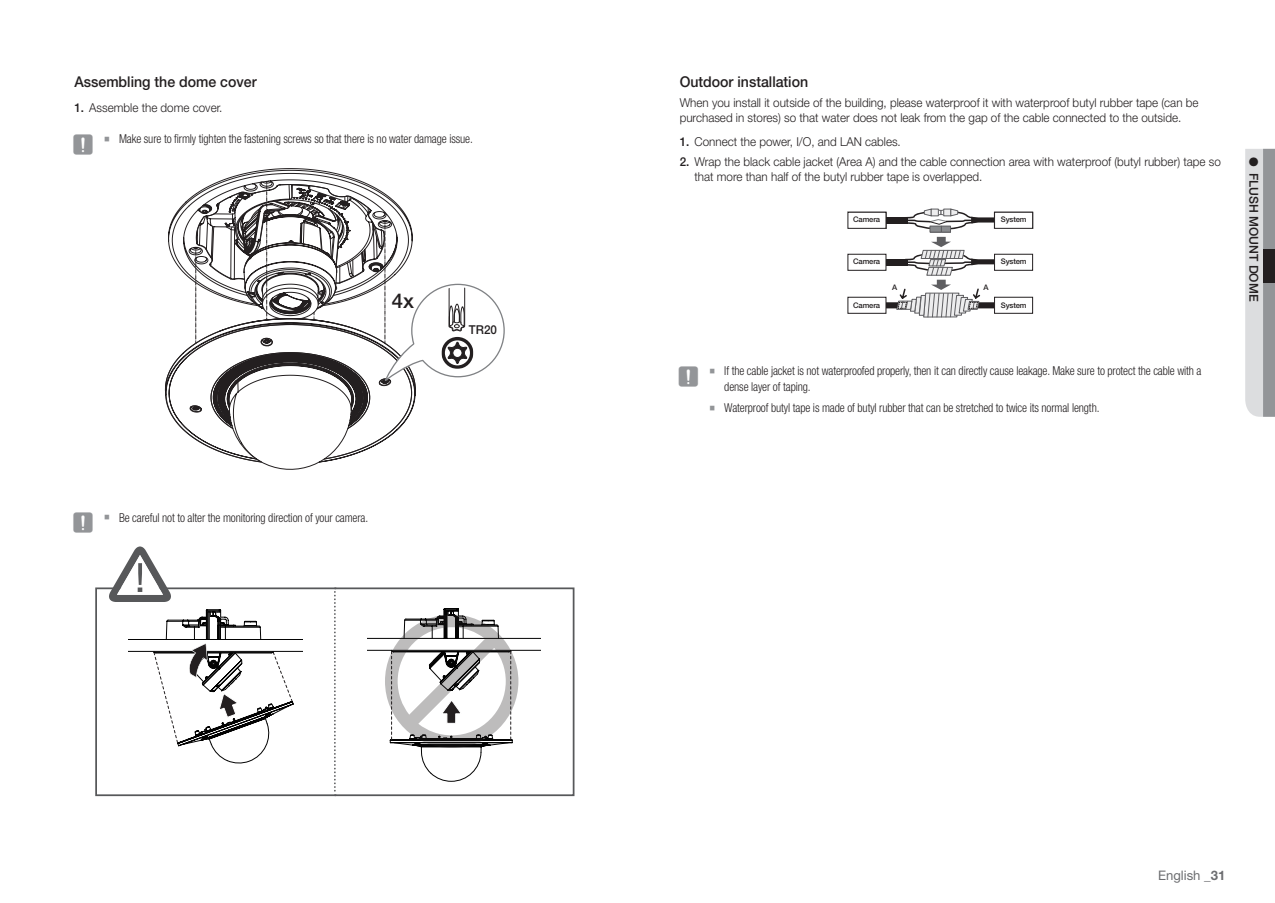
<style>
.page{position:relative;width:1275px;height:903px;background:#fff}
.page>*{position:absolute;margin:0;border:0;box-sizing:border-box;transform-origin:0 0}
.t1{font:500 20.47px "Helvetica Neue cp";color:#231f20}
.t2{font:500 14.88px "Helvetica Neue cp";color:#231f20;scale:.95 1}
.t3{font:13.12px "Helvetica Neue cp";color:#6c6d70}
.t4{font:300 12.25px/14.9px "Helvetica Neue cp";color:#231f20;scale:.95 1}
.t5{font:300 condensed 12.25px/15.6px "Helvetica Neue cp";letter-spacing:-.01em;color:#231f20;scale:.95 1}
.t6{font:500 12.25px "Helvetica Neue cp";color:#231f20}
.t7{font:500 12.25px "Helvetica Neue cp";color:#231f20;scale:.95 1}
.t8{font:500 7.7px "Helvetica Neue";letter-spacing:-.02em;color:#231f20}
.s1{font-weight:500}
.s2{font-family:"SIBD P1400";font-weight:400;font-stretch:normal;font-size:22.75px;color:#939598}
.s3{font-family:"SI Icon HR755";font-weight:400;font-stretch:normal;font-size:14px;color:#939598}
.s4{font-weight:700}
</style>
<div class="page">
<svg style="left:1245px;top:149px;width:30px;height:268px;background:#c1c3c5"></svg>
<div style="left:1263px;top:249px;width:12px;height:34px;background:#231f20"></div>
<svg style="left:165px;top:168px;width:340px;height:302px"></svg>
<div style="left:95px;top:587px;width:479px;height:209px;border:2px solid #57585a"></div>
<svg style="left:334px;top:587px;width:2px;height:209px"></svg>
<hr style="left:129px;top:651px;width:174px;height:1px;background:#030303">
<hr style="left:129px;top:639px;width:174px;height:1px;background:#030303">
<svg style="left:154px;top:609px;width:140px;height:155px"></svg>
<svg style="left:367px;top:608px;width:174px;height:173px"></svg>
<svg style="left:107px;top:546px;width:66px;height:56px"></svg>
<div style="left:885px;top:217px;width:22px;height:7px;background:#231f20"></div>
<svg style="left:907px;top:209px;width:87px;height:20px"></svg>
<div style="left:930px;top:226px;width:11px;height:6px;background:#8a8c8f"></div>
<div style="left:930px;top:226px;width:12px;height:6px;border:1px solid #5e5e61"></div>
<div style="left:941px;top:226px;width:9px;height:6px;background:#8a8c8f"></div>
<div style="left:941px;top:226px;width:10px;height:6px;border:1px solid #5e5e61"></div>
<div style="left:847px;top:212px;width:39px;height:17px;border:1px solid #231f20"></div>
<div style="left:847px;top:254px;width:39px;height:17px;border:1px solid #231f20"></div>
<div style="left:847px;top:297px;width:39px;height:17px;border:1px solid #231f20"></div>
<div style="left:994px;top:212px;width:39px;height:17px;border:1px solid #231f20"></div>
<div style="left:994px;top:254px;width:39px;height:17px;border:1px solid #231f20"></div>
<div style="left:994px;top:297px;width:39px;height:17px;border:1px solid #231f20"></div>
<svg style="left:885px;top:237px;width:109px;height:80px"></svg>
<p class="t2" style="left:74px;top:73px;width:193px">Assembling the dome cover</p>
<p class="t4" style="left:74px;top:100px;width:157px"><span class="s1">1.</span> Assemble the dome cover.</p>
<p class="t5" style="left:72px;top:131px;width:424px"><span class="s2">J</span> <span class="s3">`</span> Make sure to firmly tighten the fastening screws so that there is no water damage issue.</p>
<h1 class="t1" style="left:392px;top:289px;width:24px">4x</h1>
<h1 class="t1" style="left:472px;top:315px;width:24px">x4</h1>
<p class="t7" style="left:469px;top:323px;width:31px">TR20</p>
<p class="t5" style="left:72px;top:509px;width:313px"><span class="s2">J</span> <span class="s3">`</span> Be careful not to alter the monitoring direction of your camera.</p>
<p class="t2" style="left:680px;top:73px;width:137px">Outdoor installation</p>
<p class="t4" style="left:680px;top:95px;width:548px">When you install it outside of the building, please waterproof it with waterproof butyl rubber tape (can be purchased in stores) so that water does not leak from the gap of the cable connected to the outside.</p>
<p class="t4" style="left:680px;top:135px;width:234px"><span class="s1">1.</span> Connect the power, I/O, and LAN cables.</p>
<p class="t4" style="left:694px;top:154px;width:555px;text-indent:-15px"><span class="s1">2.</span> Wrap the black cable jacket (Area A) and the cable connection area with waterproof (butyl rubber) tape so that more than half of the butyl rubber tape is overlapped.</p>
<p class="t8" style="left:853px;top:215px;width:28px">Camera</p>
<p class="t8" style="left:853px;top:257px;width:28px">Camera</p>
<p class="t8" style="left:853px;top:300px;width:28px">Camera</p>
<p class="t8" style="left:1001px;top:215px;width:27px">System</p>
<p class="t8" style="left:1001px;top:257px;width:27px">System</p>
<p class="t8" style="left:1001px;top:300px;width:27px">System</p>
<p class="t8" style="left:892px;top:283px;width:7px">A</p>
<p class="t8" style="left:983px;top:283px;width:7px">A</p>
<p class="t5" style="left:724px;top:363px;width:504px;text-indent:-47px"><span class="s2">J</span> <span class="s3">`</span> If the cable jacket is not waterproofed properly, then it can directly cause leakage. Make sure to protect the cable with a dense layer of taping.</p>
<p class="t5" style="left:709px;top:400px;width:412px"><span class="s3">`</span> Waterproof butyl tape is made of butyl rubber that can be stretched to twice its normal length.</p>
<p class="t6" style="left:1261px;top:157px;width:146px;rotate:90deg">● Flush Mount Dome</p>
<p class="t3" style="left:1158px;top:867px;width:69px">English _<span class="s4">31</span></p>
</div>
